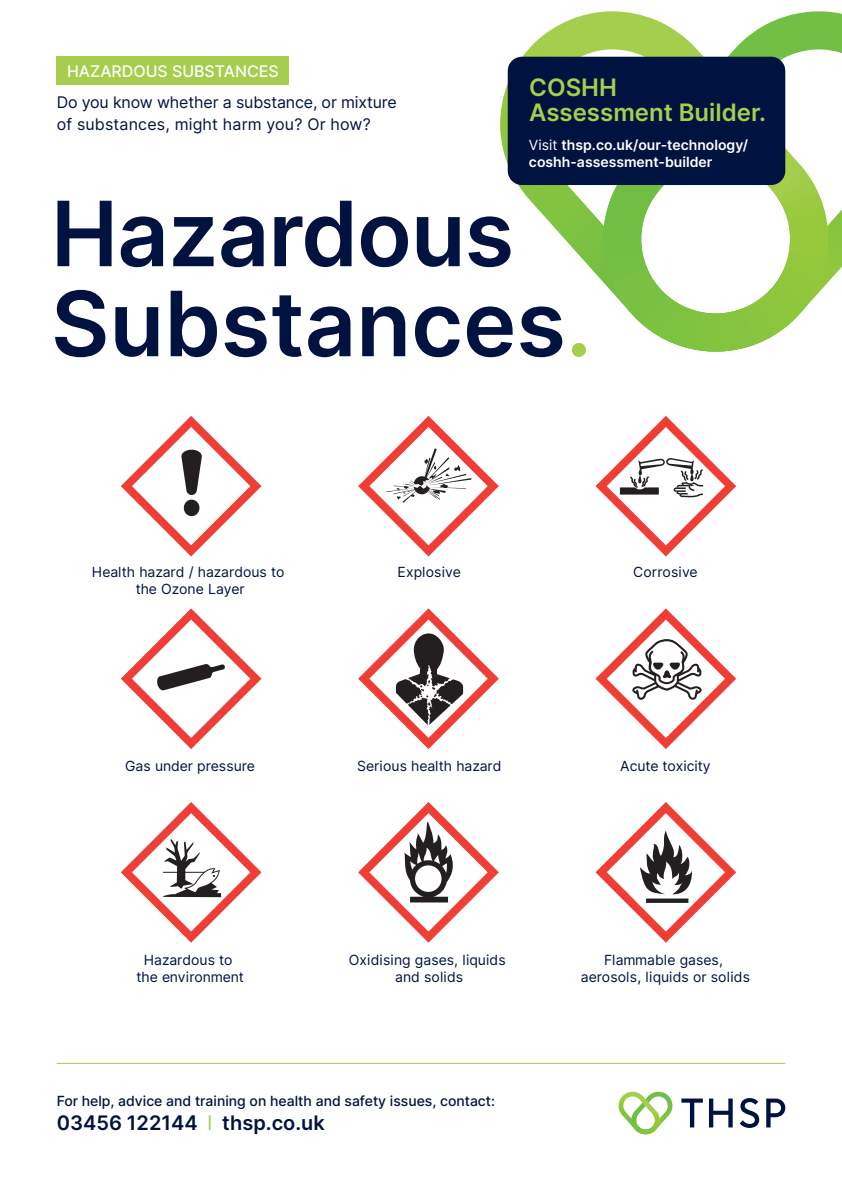
<style>
.page{position:relative;width:842px;height:1191px;background:#fff}
.page>*{position:absolute;margin:0;border:0;box-sizing:border-box;transform-origin:0 0}
.t1{font:600 90px/90px "Inter";color:#001340}
.t2{font:600 24px/25px "Inter";color:#a4ce4c}
.t3{font:600 20px "Inter";color:#001340}
.t4{font:16px/22px "Inter";letter-spacing:-.01em;color:#001340}
.t5{font:500 16px "Inter";color:#fff}
.t6{font:14px/16.8px "Inter";color:#001340;text-align:center}
.t7{font:500 14px "Inter";color:#001340}
.t8{font:600 14px/16.8px "Inter";color:#fff}
.s1{font-weight:400}
.s2{color:#a4ce4c}
.s3{font-weight:400;color:#a4ce4c}
</style>
<div class="page">
<svg style="left:828px;top:11px;width:14px;height:270px"></svg>
<svg style="left:500px;top:11px;width:328px;height:271px"></svg>
<svg style="left:603px;top:164px;width:226px;height:187px"></svg>
<svg style="left:681px;top:1098px;width:22px;height:29px"></svg>
<svg style="left:709px;top:1098px;width:24px;height:29px"></svg>
<svg style="left:740px;top:1098px;width:19px;height:30px"></svg>
<svg style="left:766px;top:1098px;width:19px;height:29px"></svg>
<svg style="left:619px;top:1091px;width:53px;height:43px"></svg>
<hr style="left:57px;top:1062px;width:728px;height:1px;background:#a4ce4c">
<div style="left:508px;top:57px;width:277px;height:128px;background:#001340;border-radius:14px"></div>
<svg style="left:121px;top:416px;width:140px;height:140px"></svg>
<svg style="left:358px;top:416px;width:141px;height:140px"></svg>
<svg style="left:595px;top:416px;width:141px;height:140px"></svg>
<svg style="left:121px;top:608px;width:140px;height:141px"></svg>
<svg style="left:358px;top:608px;width:141px;height:141px"></svg>
<svg style="left:595px;top:608px;width:141px;height:141px"></svg>
<svg style="left:121px;top:802px;width:140px;height:140px"></svg>
<svg style="left:358px;top:802px;width:141px;height:140px"></svg>
<svg style="left:595px;top:802px;width:141px;height:140px"></svg>
<div style="left:57px;top:57px;width:232px;height:28px;background:#a4ce4c"></div>
<p class="t5" style="left:67px;top:59px;width:213px">HAZARDOUS SUBSTANCES</p>
<p class="t4" style="left:57px;top:91px;width:341px">Do you know whether a substance, or mixture of substances, might harm you? Or how?</p>
<h2 class="t2" style="left:529px;top:75px;width:238px">COSHH<br>Assessment Builder.</h2>
<p class="t8" style="left:529px;top:136px;width:220px"><span class="s1">Visit</span> thsp.co.uk/our-technology/ coshh-assessment-builder</p>
<h1 class="t1" style="left:51px;top:186px;width:542px">Hazardous<br>Substances<span class="s2">.</span></h1>
<p class="t6" style="left:92px;top:563px;width:194px">Health hazard / hazardous to the Ozone Layer</p>
<p class="t6" style="left:398px;top:563px;width:65px">Explosive</p>
<p class="t6" style="left:633px;top:563px;width:66px">Corrosive</p>
<p class="t6" style="left:125px;top:757px;width:131px">Gas under pressure</p>
<p class="t6" style="left:357px;top:757px;width:146px">Serious health hazard</p>
<p class="t6" style="left:620px;top:757px;width:92px">Acute toxicity</p>
<p class="t6" style="left:136px;top:951px;width:109px">Hazardous to the environment</p>
<p class="t6" style="left:349px;top:951px;width:158px">Oxidising gases, liquids and solids</p>
<p class="t6" style="left:581px;top:951px;width:171px">Flammable gases, aerosols, liquids or solids</p>
<p class="t7" style="left:57px;top:1090px;width:440px">For help, advice and training on health and safety issues, contact:</p>
<h3 class="t3" style="left:57px;top:1108px;width:269px">03456 122144 <span class="s3">l</span> thsp.co.uk</h3>
</div>
